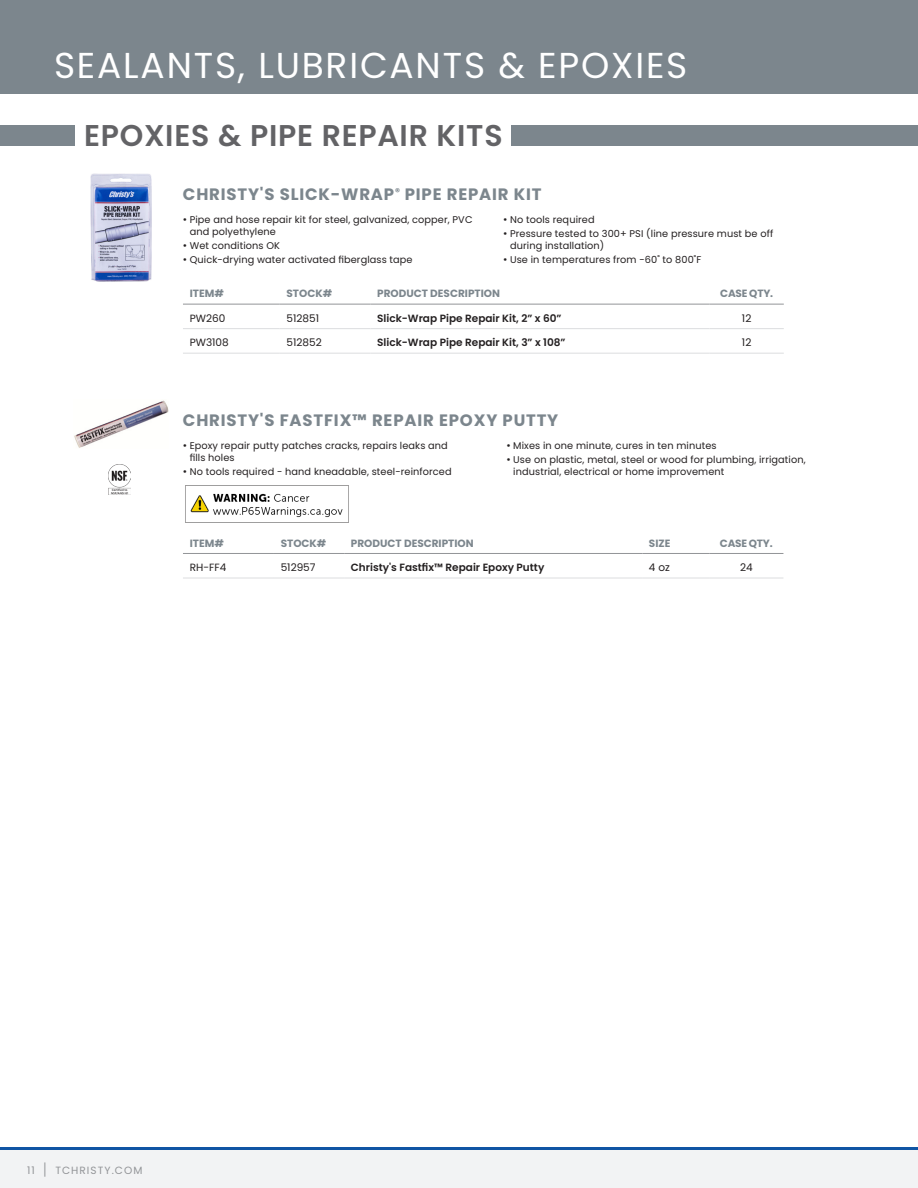
<style>
.page{position:relative;width:918px;height:1188px;background:#fff}
.page>*{position:absolute;margin:0;border:0;box-sizing:border-box;transform-origin:0 0}
.t1{font:36px "Poppins";letter-spacing:.05em;color:#fff}
.Sub_Category{font:600 30px "Poppins";letter-spacing:.025em;color:#636366}
.Product_Name{font:700 16.5px "Poppins";letter-spacing:.05em;color:#7c868d}
.Table___Description{font:600 10.5px "Poppins";color:#231f20}
.Table___Headers__Lef{font:700 10.5px "Poppins";color:#7c868d}
.Table___Description-2{font:10.5px "Poppins";color:#231f20}
.Table___Header__Cent{font:700 10.5px "Poppins";letter-spacing:-.02em;color:#7c868d}
.t2{font:10.5px "Poppins";letter-spacing:.1em;color:#939598}
.Table___Decription{font:10.5px "Poppins";color:#231f20}
.t3{font:9.75px/11.7px "Poppins";letter-spacing:.01em;color:#231f20}
.s1{font-size:10.5px}
.s2{font-size:15.75px}
</style>
<div class="page">
<div style="left:0;top:1148px;width:918px;height:40px;background:#f2f3f4"></div>
<hr style="left:0;top:1148px;width:918px;height:2px;background:#1055a4">
<div style="left:0;top:0;width:918px;height:94px;background:#7c868d"></div>
<div style="left:512px;top:125px;width:406px;height:20px;background:#7c868d"></div>
<div style="left:0;top:125px;width:74px;height:20px;background:#7c868d"></div>
<img style="left:90px;top:173px;width:61px;height:108px">
<hr style="left:183px;top:304px;width:97px;height:1px;background:#939598">
<hr style="left:280px;top:304px;width:90px;height:1px;background:#939598">
<hr style="left:370px;top:304px;width:340px;height:1px;background:#939598">
<hr style="left:710px;top:304px;width:74px;height:1px;background:#939598">
<hr style="left:183px;top:328px;width:97px;height:1px;background:#dcdddf">
<hr style="left:280px;top:328px;width:90px;height:1px;background:#dcdddf">
<hr style="left:370px;top:328px;width:340px;height:1px;background:#dcdddf">
<hr style="left:710px;top:328px;width:74px;height:1px;background:#dcdddf">
<hr style="left:183px;top:353px;width:97px;height:1px;background:#dcdddf">
<hr style="left:280px;top:353px;width:90px;height:1px;background:#dcdddf">
<hr style="left:370px;top:353px;width:340px;height:1px;background:#dcdddf">
<hr style="left:710px;top:353px;width:74px;height:1px;background:#dcdddf">
<img style="left:74px;top:400px;width:94px;height:48px">
<img style="left:108px;top:464px;width:23px;height:30px">
<img style="left:185px;top:485px;width:164px;height:38px">
<hr style="left:183px;top:553px;width:91px;height:1px;background:#939598">
<hr style="left:274px;top:553px;width:70px;height:1px;background:#939598">
<hr style="left:344px;top:553px;width:298px;height:1px;background:#939598">
<hr style="left:642px;top:553px;width:67px;height:1px;background:#939598">
<hr style="left:709px;top:553px;width:74px;height:1px;background:#939598">
<hr style="left:183px;top:578px;width:91px;height:1px;background:#dcdddf">
<hr style="left:274px;top:578px;width:70px;height:1px;background:#dcdddf">
<hr style="left:344px;top:578px;width:298px;height:1px;background:#dcdddf">
<hr style="left:642px;top:578px;width:67px;height:1px;background:#dcdddf">
<hr style="left:709px;top:578px;width:74px;height:1px;background:#dcdddf">
<h1 class="t1" style="left:54px;top:45px;width:635px">SEALANTS, LUBRICANTS &amp; EPOXIES</h1>
<p class="Sub_Category" style="left:84px;top:118px;width:420px">EPOXIES &amp; PIPE REPAIR KITS</p>
<p class="Product_Name" style="left:183px;top:185px;width:360px">CHRISTY'S SLICK-WRAP<sup>®</sup> PIPE REPAIR KIT</p>
<p class="t3" style="left:190px;top:214px;width:284px;text-indent:-7px"><span class="s1">•</span> Pipe and hose repair kit for steel, galvanized, copper, PVC and polyethylene</p>
<p class="t3" style="left:183px;top:240px;width:99px"><span class="s1">•</span> Wet conditions OK</p>
<p class="t3" style="left:183px;top:254px;width:231px"><span class="s1">•</span> Quick-drying water activated fiberglass tape</p>
<p class="t3" style="left:503px;top:214px;width:93px"><span class="s1">•</span> No tools required</p>
<p class="t3" style="left:510px;top:228px;width:265px;text-indent:-7px"><span class="s1">•</span> Pressure tested to 300+ PSI (line pressure must be off during installation)</p>
<p class="t3" style="left:503px;top:254px;width:200px"><span class="s1">•</span> Use in temperatures from -60˚ to 800˚F</p>
<p class="Table___Headers__Lef" style="left:190px;top:288px;width:36px">ITEM#</p>
<p class="Table___Headers__Lef" style="left:286px;top:288px;width:47px">STOCK#</p>
<p class="Table___Headers__Lef" style="left:377px;top:288px;width:124px">PRODUCT DESCRIPTION</p>
<p class="Table___Header__Cent" style="left:720px;top:288px;width:54px">CASE QTY.</p>
<p class="Table___Description-2" style="left:190px;top:312px;width:37px">PW260</p>
<p class="Table___Description-2" style="left:286px;top:312px;width:34px">512851</p>
<p class="Table___Description" style="left:377px;top:312px;width:186px">Slick-Wrap Pipe Repair Kit, 2” x 60”</p>
<p class="Table___Decription" style="left:742px;top:312px;width:11px">12</p>
<p class="Table___Description-2" style="left:190px;top:337px;width:41px">PW3108</p>
<p class="Table___Description-2" style="left:286px;top:337px;width:37px">512852</p>
<p class="Table___Description" style="left:377px;top:337px;width:190px">Slick-Wrap Pipe Repair Kit, 3” x 108”</p>
<p class="Table___Decription" style="left:742px;top:337px;width:11px">12</p>
<p class="Product_Name" style="left:183px;top:411px;width:377px">CHRISTY'S FASTFIX™ REPAIR EPOXY PUTTY</p>
<p class="t3" style="left:190px;top:440px;width:260px;text-indent:-7px"><span class="s1">•</span> Epoxy repair putty patches cracks, repairs leaks and fills holes</p>
<p class="t3" style="left:183px;top:466px;width:270px"><span class="s1">•</span> No tools required - hand kneadable, steel-reinforced</p>
<p class="t3" style="left:507px;top:440px;width:212px"><span class="s1">•</span> Mixes in one minute, cures in ten minutes</p>
<p class="t3" style="left:513px;top:454px;width:294px;text-indent:-7px"><span class="s1">•</span> Use on plastic, metal, steel or wood for plumbing, irrigation, industrial, electrical or home improvement</p>
<p class="Table___Headers__Lef" style="left:190px;top:537px;width:36px">ITEM#</p>
<p class="Table___Headers__Lef" style="left:281px;top:537px;width:47px">STOCK#</p>
<p class="Table___Headers__Lef" style="left:351px;top:537px;width:124px">PRODUCT DESCRIPTION</p>
<p class="Table___Headers__Lef" style="left:649px;top:537px;width:23px">SIZE</p>
<p class="Table___Header__Cent" style="left:720px;top:537px;width:54px">CASE QTY.</p>
<p class="Table___Description-2" style="left:190px;top:561px;width:38px">RH-FF4</p>
<p class="Table___Description-2" style="left:281px;top:561px;width:36px">512957</p>
<p class="Table___Description" style="left:351px;top:561px;width:195px">Christy's Fastfix™ Repair Epoxy Putty</p>
<p class="Table___Description-2" style="left:649px;top:561px;width:22px">4 oz</p>
<p class="Table___Decription" style="left:740px;top:561px;width:14px">24</p>
<p class="t2" style="left:27px;top:1164px;width:117px">11 <span class="s2">|</span> TCHRISTY.COM</p>
</div>
